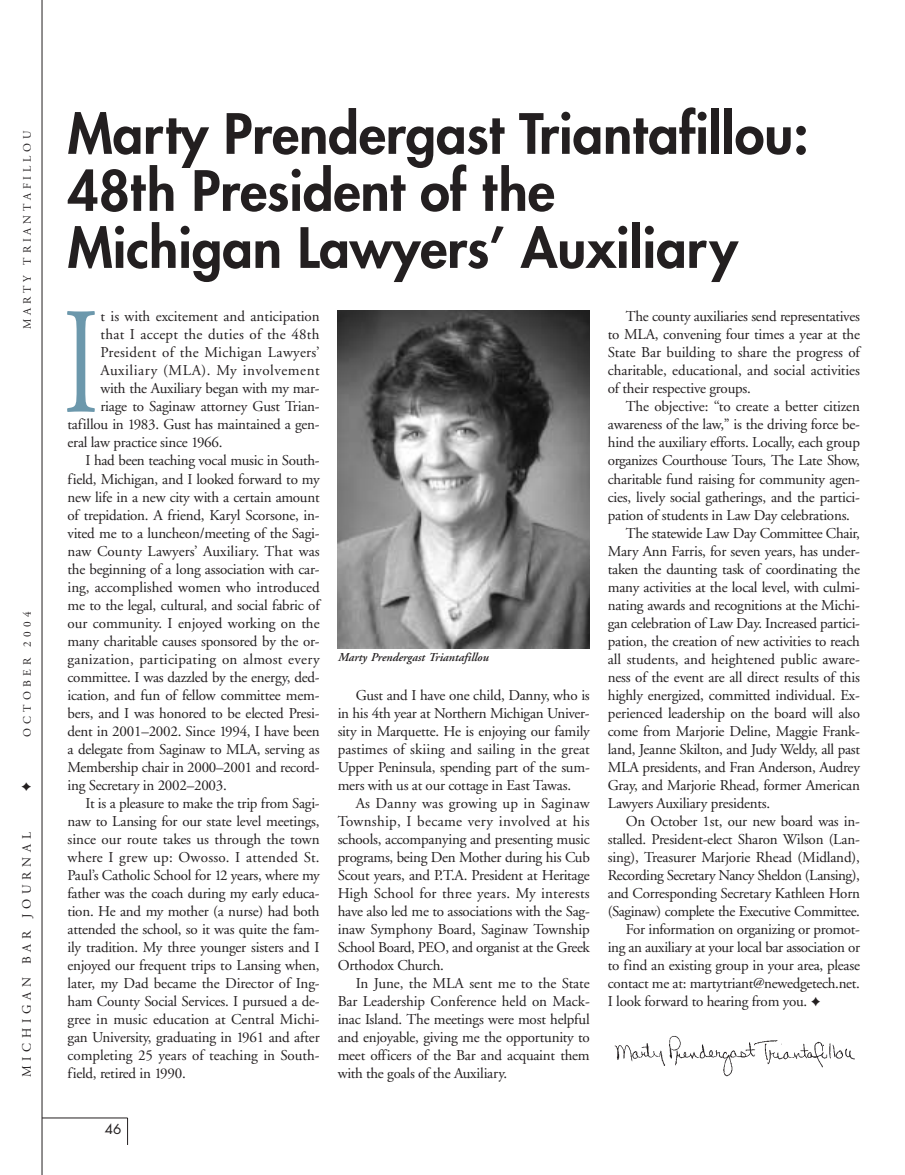
<style>
.page{position:relative;width:905px;height:1175px;background:#fff}
.page>*{position:absolute;margin:0;border:0;box-sizing:border-box;transform-origin:0 0}
.t1{font:151.5px "Adobe Garamond";color:#6c98ac;scale:.7 1}
.t2{font:800 54px/57px "Futura";color:#231f20}
.t3{font:15px/18px "Adobe Garamond";letter-spacing:-.015em;color:#231f20;text-align:justify}
.t4{font:15px "Adobe Garamond";letter-spacing:.015em;color:#231f20}
.t5{font:15px "Adobe Garamond";letter-spacing:.005em;color:#231f20}
.t6{font:15px "Adobe Garamond";letter-spacing:.02em;color:#231f20}
.t7{font:15px "Adobe Garamond";letter-spacing:.035em;color:#231f20}
.t8{font:13.5px "Futura";color:#231f20}
.t9{font:12.75px "Adobe Garamond";letter-spacing:.375em;color:#231f20}
.t10{font:italic 600 12px "Adobe Garamond";color:#231f20}
.t11{font:11.25px "Adobe Garamond";letter-spacing:.345em;color:#231f20}
.t12{font:11.25px "Adobe Garamond";letter-spacing:.375em;color:#231f20}
</style>
<div class="page">
<hr style="left:42px;top:1117px;width:86px;height:1px;background:#231f20">
<svg style="left:127px;top:1118px;width:1px;height:26px"></svg>
<hr style="left:42px;top:0;width:1px;height:1174px;background:#231f20">
<img style="left:338px;top:310px;width:252px;height:338px">
<img style="left:614px;top:1036px;width:241px;height:41px">
<p class="t11" style="left:23px;top:329px;width:200px;rotate:-90deg">MARTY TRIANTAFILLOU</p>
<p class="t12" style="left:23px;top:736px;width:127px;rotate:-90deg">OCTOBER 2004</p>
<p class="t9" style="left:22px;top:1077px;width:247px;rotate:-90deg">MICHIGAN BAR JOURNAL</p>
<h2 class="t2" style="left:68px;top:109px;width:742px">Marty Prendergast Triantafillou:<br>48th President of the<br>Michigan Lawyers’ Auxiliary</h2>
<h1 class="t1" style="left:63px;top:302px;width:53px">I</h1>
<p class="t3" style="left:100px;top:309px;width:220px">t is with excitement and anticipation</p>
<p class="t4" style="left:100px;top:329px;width:220px">that I accept the duties of the 48th</p>
<p class="t6" style="left:100px;top:347px;width:220px">President of the Michigan Lawyers’</p>
<p class="t7" style="left:100px;top:365px;width:220px">Auxiliary (MLA). My involvement</p>
<p class="t3" style="left:100px;top:381px;width:221px">with the Auxiliary began with my mar-</p>
<p class="t3" style="left:100px;top:399px;width:220px">riage to Saginaw attorney Gust Trian-</p>
<p class="t3" style="left:68px;top:417px;width:254px">tafillou in 1983. Gust has maintained a gen-</p>
<p class="t3" style="left:68px;top:435px;width:156px">eral law practice since 1966.</p>
<p class="t3" style="left:86px;top:453px;width:235px">I had been teaching vocal music in South-</p>
<p class="t3" style="left:68px;top:471px;width:254px">field, Michigan, and I looked forward to my</p>
<p class="t3" style="left:68px;top:489px;width:253px">new life in a new city with a certain amount</p>
<p class="t3" style="left:68px;top:507px;width:254px">of trepidation. A friend, Karyl Scorsone, in-</p>
<p class="t3" style="left:68px;top:525px;width:254px">vited me to a luncheon/meeting of the Sagi-</p>
<p class="t5" style="left:68px;top:545px;width:254px">naw County Lawyers’ Auxiliary. That was</p>
<p class="t3" style="left:68px;top:561px;width:254px">the beginning of a long association with car-</p>
<p class="t3" style="left:68px;top:579px;width:253px">ing, accomplished women who introduced</p>
<p class="t3" style="left:68px;top:597px;width:254px">me to the legal, cultural, and social fabric of</p>
<p class="t3" style="left:68px;top:615px;width:253px">our community. I enjoyed working on the</p>
<p class="t3" style="left:68px;top:633px;width:253px">many charitable causes sponsored by the or-</p>
<p class="t4" style="left:68px;top:653px;width:254px">ganization, participating on almost every</p>
<p class="t3" style="left:68px;top:669px;width:254px">committee. I was dazzled by the energy, ded-</p>
<p class="t3" style="left:68px;top:687px;width:254px">ication, and fun of fellow committee mem-</p>
<p class="t3" style="left:68px;top:705px;width:253px">bers, and I was honored to be elected Presi-</p>
<p class="t3" style="left:68px;top:723px;width:254px">dent in 2001–2002. Since 1994, I have been</p>
<p class="t3" style="left:68px;top:741px;width:253px">a delegate from Saginaw to MLA, serving as</p>
<p class="t3" style="left:68px;top:759px;width:253px">Membership chair in 2000–2001 and record-</p>
<p class="t3" style="left:68px;top:777px;width:161px">ing Secretary in 2002–2003.</p>
<p class="t3" style="left:86px;top:795px;width:236px">It is a pleasure to make the trip from Sagi-</p>
<p class="t3" style="left:68px;top:813px;width:254px">naw to Lansing for our state level meetings,</p>
<p class="t3" style="left:68px;top:831px;width:254px">since our route takes us through the town</p>
<p class="t4" style="left:68px;top:851px;width:253px">where I grew up: Owosso. I attended St.</p>
<p class="t3" style="left:68px;top:867px;width:254px">Paul’s Catholic School for 12 years, where my</p>
<p class="t3" style="left:68px;top:885px;width:253px">father was the coach during my early educa-</p>
<p class="t3" style="left:68px;top:903px;width:253px">tion. He and my mother (a nurse) had both</p>
<p class="t3" style="left:68px;top:921px;width:253px">attended the school, so it was quite the fam-</p>
<p class="t3" style="left:68px;top:939px;width:253px">ily tradition. My three younger sisters and I</p>
<p class="t3" style="left:68px;top:957px;width:253px">enjoyed our frequent trips to Lansing when,</p>
<p class="t3" style="left:68px;top:975px;width:254px">later, my Dad became the Director of Ing-</p>
<p class="t3" style="left:68px;top:993px;width:253px">ham County Social Services. I pursued a de-</p>
<p class="t3" style="left:68px;top:1011px;width:254px">gree in music education at Central Michi-</p>
<p class="t3" style="left:68px;top:1029px;width:253px">gan University, graduating in 1961 and after</p>
<p class="t3" style="left:68px;top:1047px;width:253px">completing 25 years of teaching in South-</p>
<p class="t3" style="left:68px;top:1065px;width:120px">field, retired in 1990.</p>
<p class="t3" style="left:608px;top:309px;width:254px;text-indent:18px">The county auxiliaries send representatives to MLA, convening four times a year at the State Bar building to share the progress of charitable, educational, and social activities of their respective groups.</p>
<p class="t3" style="left:626px;top:399px;width:236px">The objective: ‘‘to create a better citizen</p>
<p class="t3" style="left:608px;top:417px;width:254px">awareness of the law,’’ is the driving force be-</p>
<p class="t3" style="left:608px;top:435px;width:254px">hind the auxiliary efforts. Locally, each group</p>
<p class="t3" style="left:608px;top:453px;width:254px">organizes Courthouse Tours, The Late Show,</p>
<p class="t3" style="left:608px;top:471px;width:254px">charitable fund raising for community agen-</p>
<p class="t3" style="left:608px;top:489px;width:254px">cies, lively social gatherings, and the partici-</p>
<p class="t3" style="left:608px;top:507px;width:244px">pation of students in Law Day celebrations.</p>
<p class="t3" style="left:626px;top:525px;width:236px">The statewide Law Day Committee Chair,</p>
<p class="t3" style="left:608px;top:543px;width:253px">Mary Ann Farris, for seven years, has under-</p>
<p class="t3" style="left:607px;top:561px;width:254px">taken the daunting task of coordinating the</p>
<p class="t3" style="left:607px;top:579px;width:254px">many activities at the local level, with culmi-</p>
<p class="t3" style="left:607px;top:597px;width:254px">nating awards and recognitions at the Michi-</p>
<p class="t3" style="left:607px;top:615px;width:254px">gan celebration of Law Day. Increased partici-</p>
<p class="t3" style="left:607px;top:633px;width:254px">pation, the creation of new activities to reach</p>
<p class="t3" style="left:607px;top:651px;width:254px">all students, and heightened public aware-</p>
<p class="t3" style="left:607px;top:669px;width:254px">ness of the event are all direct results of this</p>
<p class="t3" style="left:607px;top:687px;width:254px">highly energized, committed individual. Ex-</p>
<p class="t3" style="left:607px;top:705px;width:254px">perienced leadership on the board will also</p>
<p class="t3" style="left:607px;top:723px;width:254px">come from Marjorie Deline, Maggie Frank-</p>
<p class="t3" style="left:607px;top:741px;width:254px">land, Jeanne Skilton, and Judy Weldy, all past</p>
<p class="t3" style="left:607px;top:759px;width:254px">MLA presidents, and Fran Anderson, Audrey</p>
<p class="t3" style="left:607px;top:777px;width:254px">Gray, and Marjorie Rhead, former American</p>
<p class="t3" style="left:607px;top:795px;width:164px">Lawyers Auxiliary presidents.</p>
<p class="t3" style="left:625px;top:813px;width:236px">On October 1st, our new board was in-</p>
<p class="t3" style="left:607px;top:831px;width:253px">stalled. President-elect Sharon Wilson (Lan-</p>
<p class="t3" style="left:607px;top:849px;width:253px">sing), Treasurer Marjorie Rhead (Midland),</p>
<p class="t3" style="left:607px;top:867px;width:254px">Recording Secretary Nancy Sheldon (Lansing),</p>
<p class="t3" style="left:607px;top:885px;width:254px">and Corresponding Secretary Kathleen Horn</p>
<p class="t3" style="left:607px;top:903px;width:254px">(Saginaw) complete the Executive Committee.</p>
<p class="t3" style="left:625px;top:921px;width:235px">For information on organizing or promot-</p>
<p class="t3" style="left:607px;top:939px;width:254px">ing an auxiliary at your local bar association or</p>
<p class="t3" style="left:607px;top:957px;width:254px">to find an existing group in your area, please</p>
<p class="t3" style="left:607px;top:975px;width:254px">contact me at: martytriant@newedgetech.net.</p>
<p class="t3" style="left:607px;top:993px;width:215px">I look forward to hearing from you. ♦</p>
<p class="t10" style="left:338px;top:653px;width:152px">Marty Prendergast Triantafillou</p>
<p class="t3" style="left:338px;top:687px;width:253px;text-indent:18px">Gust and I have one child, Danny, who is in his 4th year at Northern Michigan Univer&shy;sity in Marquette. He is enjoying our family pastimes of skiing and sailing in the great Upper Peninsula, spending part of the sum&shy;mers with us at our cottage in East Tawas.</p>
<p class="t3" style="left:338px;top:795px;width:254px;text-indent:18px">As Danny was growing up in Saginaw Township, I became very involved at his schools, accompanying and presenting music programs, being Den Mother during his Cub Scout years, and P.T.A. President at Heritage High School for three years. My interests have also led me to associations with the Sag&shy;inaw Symphony Board, Saginaw Township School Board, PEO, and organist at the Greek Orthodox Church.</p>
<p class="t3" style="left:338px;top:975px;width:254px;text-indent:18px">In June, the MLA sent me to the State Bar Leadership Conference held on Mack&shy;inac Island. The meetings were most helpful and enjoyable, giving me the opportunity to meet officers of the Bar and acquaint them with the goals of the Auxiliary.</p>
<p class="t8" style="left:105px;top:1123px;width:18px">46</p>
</div>
